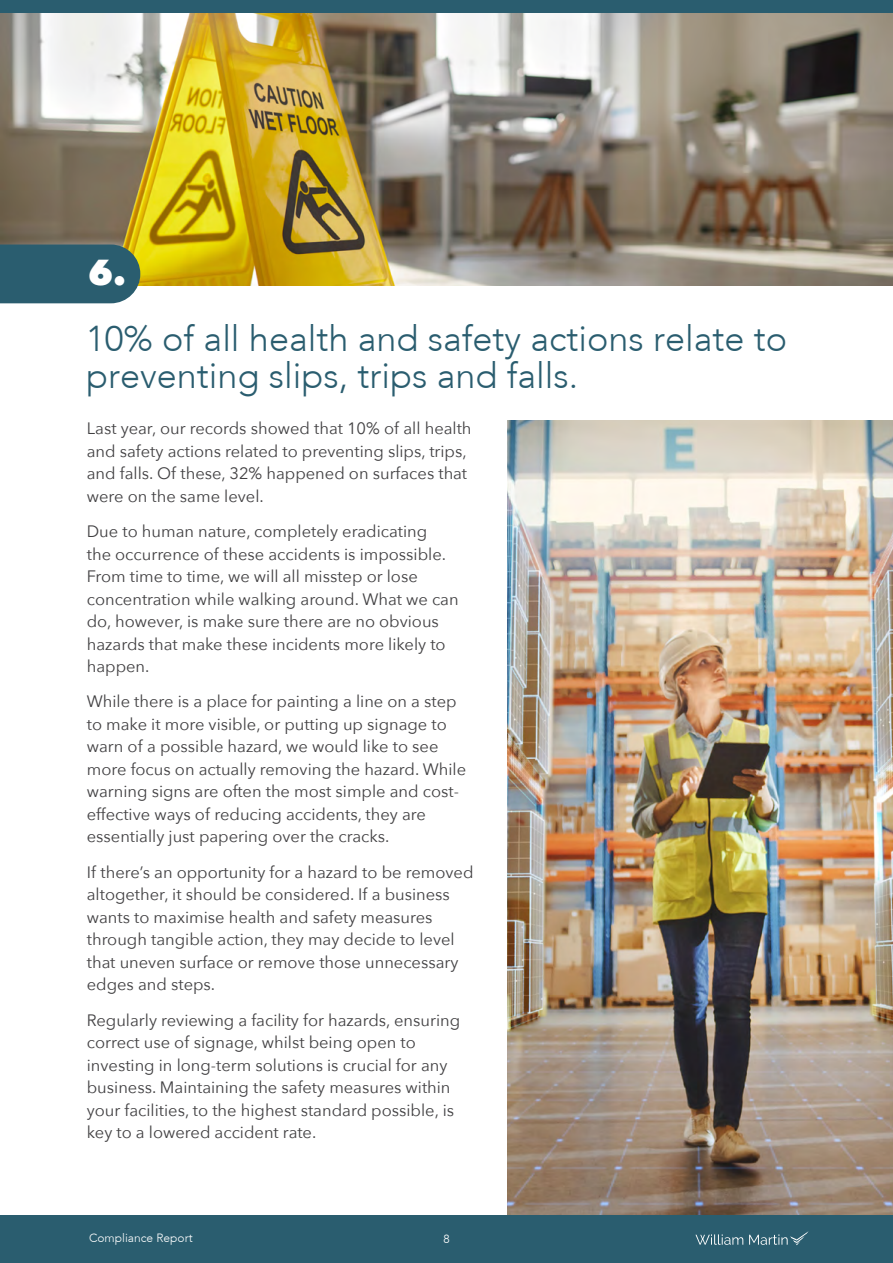
<style>
.page{position:relative;width:893px;height:1263px;background:#fff}
.page>*{position:absolute;margin:0;border:0;box-sizing:border-box;transform-origin:0 0}
.t1{font:300 36px/37.5px "Avenir";color:#2a5d6f}
.t2{font:800 36px "Avenir Next";color:#fff}
.t3{font:16.5px/22.5px "Avenir Next";color:#414042}
.t4{font:300 12px "Avenir";color:#fff}
</style>
<div class="page">
<img style="left:507px;top:421px;width:386px;height:794px">
<img style="left:1px;top:12px;width:892px;height:273px">
<div style="left:0;top:0;width:893px;height:12px;background:#2a5d6f"></div>
<div style="left:0;top:244px;width:140px;height:59px;background:#2a5d6f"></div>
<div style="left:0;top:1215px;width:893px;height:48px;background:#2a5d6f"></div>
<svg style="left:695px;top:1234px;width:48px;height:11px"></svg>
<svg style="left:749px;top:1231px;width:60px;height:14px"></svg>
<h1 class="t2" style="left:88px;top:250px;width:40px">6.</h1>
<h1 class="t1" style="left:86px;top:320px;width:703px">10% of all health and safety actions relate to preventing slips, trips and falls.</h1>
<p class="t3" style="left:87px;top:417px;width:386px">Last year, our records showed that 10% of all health and safety actions related to preventing slips, trips, and falls. Of these, 32% happened on surfaces that were on the same level.</p>
<p class="t3" style="left:87px;top:519px;width:373px">Due to human nature, completely eradicating<br>the occurrence of these accidents is impossible.<br>From time to time, we will all misstep or lose concentration while walking around. What we can do, however, is make sure there are no obvious hazards that make these incidents more likely to happen.</p>
<p class="t3" style="left:87px;top:690px;width:381px">While there is a place for painting a line on a step to make it more visible, or putting up signage to warn of a possible hazard, we would like to see more focus on actually removing the hazard. While warning signs are often the most simple and cost&shy;effective ways of reducing accidents, they are essentially just papering over the cracks.</p>
<p class="t3" style="left:87px;top:860px;width:388px">If there’s an opportunity for a hazard to be removed altogether, it should be considered. If a business wants to maximise health and safety measures through tangible action, they may decide to level that uneven surface or remove those unnecessary edges and steps.</p>
<p class="t3" style="left:87px;top:1008px;width:375px">Regularly reviewing a facility for hazards, ensuring correct use of signage, whilst being open to investing in long-term solutions is crucial for any business. Maintaining the safety measures within your facilities, to the highest standard possible, is key to a lowered accident rate.</p>
<p class="t4" style="left:89px;top:1231px;width:105px">Compliance Report</p>
<p class="t4" style="left:443px;top:1231px;width:8px">8</p>
</div>
